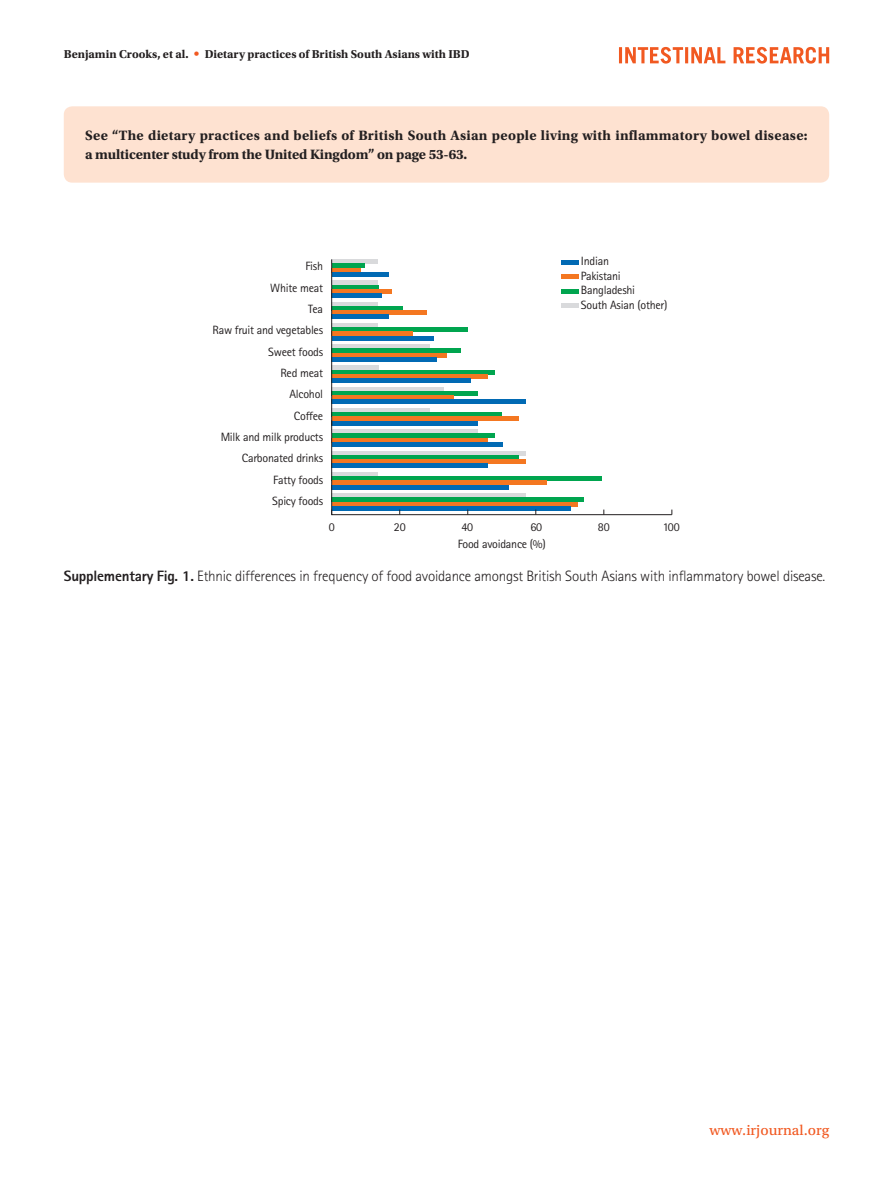
<style>
.page{position:relative;width:893px;height:1191px;background:#fff}
.page>*{position:absolute;margin:0;border:0;box-sizing:border-box;transform-origin:0 0}
.표그림제목{font:300 15px "Rotis Sans Serif Std";letter-spacing:-.015em;color:#231f20}
.t1{font:15px "Utopia Std Capt";color:#f15921}
.본문{font:700 14.25px/18.8px "Utopia Std";letter-spacing:.02em;color:#231f20}
.그림지문{font:12px "Rotis Sans Serif Std";letter-spacing:-.02em;color:#231f20}
.t2{font:700 12px "Utopia Std";color:#231f20}
.s1{font-family:"Univers LT Std";font-weight:400;color:#f15921}
.s2{font-weight:800}
</style>
<div class="page">
<svg style="left:619px;top:47px;width:210px;height:17px"></svg>
<div style="left:64px;top:106px;width:765px;height:77px;background:#fee2d1;border-radius:9px"></div>
<svg style="left:331px;top:259px;width:342px;height:256px"></svg>
<p class="t2" style="left:64px;top:47px;width:407px">Benjamin Crooks, et al. <span class="s1">•</span> Dietary practices of British South Asians with IBD</p>
<p class="본문" style="left:85px;top:126px;width:724px">See “The dietary practices and beliefs of British South Asian people living with inflammatory bowel disease: a multicenter study from the United Kingdom” on page 53-63.</p>
<p class="그림지문" style="left:305px;top:259px;width:19px">Fish</p>
<p class="그림지문" style="left:270px;top:281px;width:54px">White meat</p>
<p class="그림지문" style="left:308px;top:302px;width:17px">Tea</p>
<p class="그림지문" style="left:213px;top:323px;width:112px">Raw fruit and vegetables</p>
<p class="그림지문" style="left:268px;top:345px;width:56px">Sweet foods</p>
<p class="그림지문" style="left:280px;top:366px;width:44px">Red meat</p>
<p class="그림지문" style="left:289px;top:387px;width:35px">Alcohol</p>
<p class="그림지문" style="left:294px;top:409px;width:31px">Coffee</p>
<p class="그림지문" style="left:221px;top:430px;width:104px">Milk and milk products</p>
<p class="그림지문" style="left:242px;top:451px;width:83px">Carbonated drinks</p>
<p class="그림지문" style="left:273px;top:473px;width:52px">Fatty foods</p>
<p class="그림지문" style="left:272px;top:494px;width:52px">Spicy foods</p>
<p class="그림지문" style="left:581px;top:254px;width:30px">Indian</p>
<p class="그림지문" style="left:581px;top:269px;width:41px">Pakistani</p>
<p class="그림지문" style="left:581px;top:283px;width:56px">Bangladeshi</p>
<p class="그림지문" style="left:581px;top:297px;width:88px">South Asian (other)</p>
<p class="그림지문" style="left:329px;top:520px;width:7px">0</p>
<p class="그림지문" style="left:394px;top:520px;width:13px">20</p>
<p class="그림지문" style="left:461px;top:520px;width:13px">40</p>
<p class="그림지문" style="left:530px;top:520px;width:13px">60</p>
<p class="그림지문" style="left:598px;top:520px;width:13px">80</p>
<p class="그림지문" style="left:663px;top:520px;width:19px">100</p>
<p class="그림지문" style="left:458px;top:537px;width:90px">Food avoidance (%)</p>
<p class="표그림제목" style="left:64px;top:567px;width:763px"><span class="s2">Supplementary Fig. 1.</span> Ethnic differences in frequency of food avoidance amongst British South Asians with inflammatory bowel disease.</p>
<p class="t1" style="left:710px;top:1122px;width:121px">www.irjournal.org</p>
</div>
